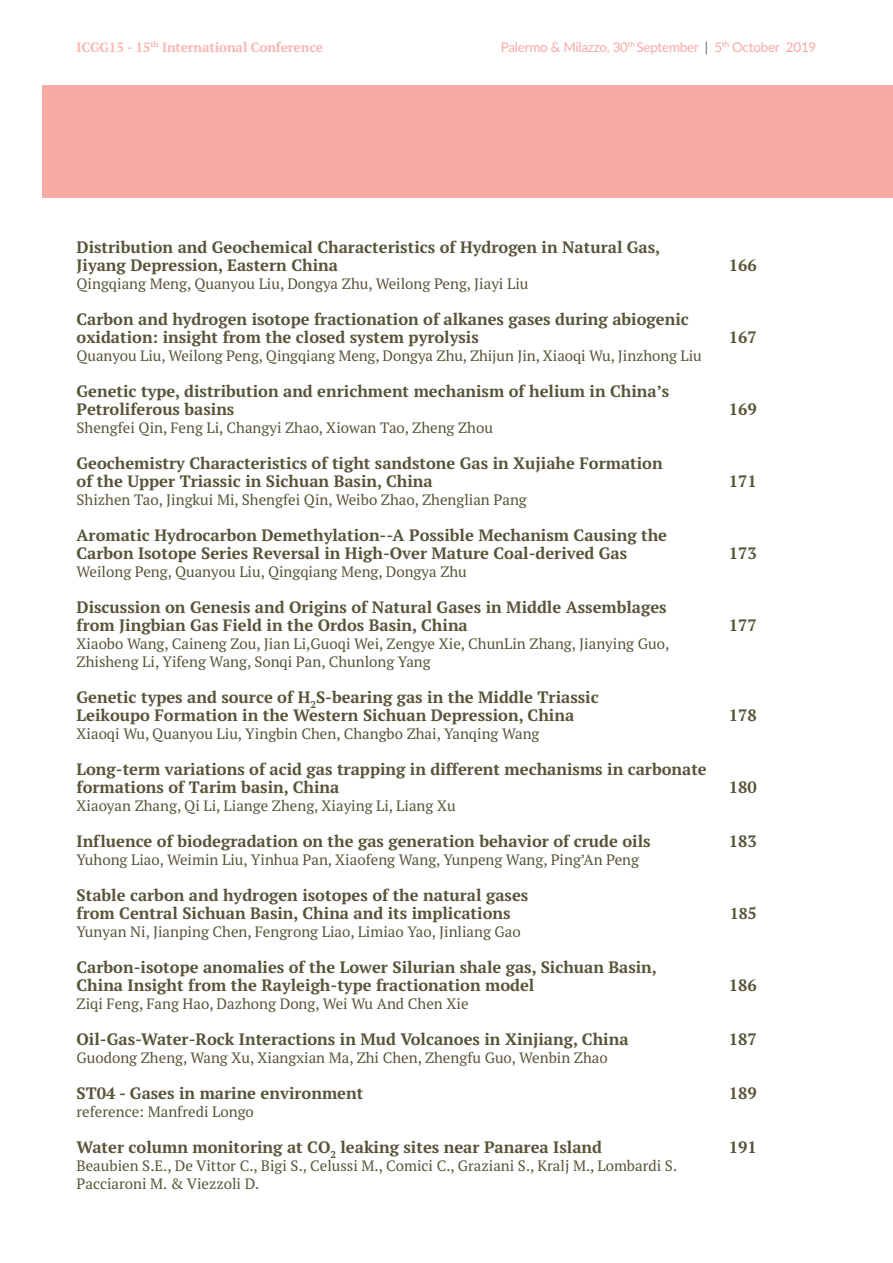
<style>
.page{position:relative;width:893px;height:1263px;background:#fff}
.page>*{position:absolute;margin:0;border:0;box-sizing:border-box;transform-origin:0 0}
.t1{font:700 16.5px/18px "PT Serif";color:#585439}
.t2{font:700 15.75px "PT Serif";color:#585439}
.t3{font:15px/18px "PT Serif";color:#585439}
.t4{font:13.5px "Lato";letter-spacing:-.02em;color:#f8aaa5}
.t5{font:700 13.5px "PT Serif";letter-spacing:-.01em;color:#f9b6b1}
.s1{color:#6a654c}
.s2{font-size:16.5px}
</style>
<div class="page">
<div style="left:43px;top:85px;width:850px;height:113px;background:#f8aaa5"></div>
<p class="t5" style="left:77px;top:42px;width:248px">ICGG15 - 15<sup>th</sup> International Conference</p>
<p class="t4" style="left:501px;top:41px;width:317px">Palermo &amp; Milazzo, 30<sup>th</sup> September <span class="s1">|</span> 5<sup>th</sup> October 2019</p>
<p class="t1" style="left:77px;top:239px;width:585px">Distribution and Geochemical Characteristics of Hydrogen in Natural Gas,<br>Jiyang Depression, Eastern China</p>
<p class="t3" style="left:77px;top:275px;width:453px">Qingqiang Meng, Quanyou Liu, Dongya Zhu, Weilong Peng, Jiayi Liu</p>
<p class="t1" style="left:77px;top:311px;width:614px">Carbon and hydrogen isotope fractionation of alkanes gases during abiogenic oxidation: insight from the closed system pyrolysis</p>
<p class="t3" style="left:77px;top:347px;width:627px">Quanyou Liu, Weilong Peng, Qingqiang Meng, Dongya Zhu, Zhijun Jin, Xiaoqi Wu, Jinzhong Liu</p>
<p class="t1" style="left:77px;top:383px;width:594px">Genetic type, distribution and enrichment mechanism of helium in China’s<br>Petroliferous basins</p>
<p class="t3" style="left:77px;top:419px;width:418px">Shengfei Qin, Feng Li, Changyi Zhao, Xiowan Tao, Zheng Zhou</p>
<p class="t1" style="left:77px;top:455px;width:588px">Geochemistry Characteristics of tight sandstone Gas in Xujiahe Formation of the Upper Triassic in Sichuan Basin, China</p>
<p class="t3" style="left:77px;top:491px;width:452px">Shizhen Tao, Jingkui Mi, Shengfei Qin, Weibo Zhao, Zhenglian Pang</p>
<p class="t1" style="left:77px;top:527px;width:592px">Aromatic Hydrocarbon Demethylation--A Possible Mechanism Causing the<br>Carbon Isotope Series Reversal in High-Over Mature Coal-derived Gas</p>
<p class="t3" style="left:77px;top:563px;width:392px">Weilong Peng, Quanyou Liu, Qingqiang Meng, Dongya Zhu</p>
<p class="t1" style="left:77px;top:599px;width:592px">Discussion on Genesis and Origins of Natural Gases in Middle Assemblages from Jingbian Gas Field in the Ordos Basin, China</p>
<p class="t3" style="left:77px;top:635px;width:594px">Xiaobo Wang, Caineng Zou, Jian Li,Guoqi Wei, Zengye Xie, ChunLin Zhang, Jianying Guo,<br>Zhisheng Li, Yifeng Wang, Sonqi Pan, Chunlong Yang</p>
<p class="t1" style="left:77px;top:689px;width:524px">Genetic types and source of H<sub>2</sub>S-bearing gas in the Middle Triassic<br>Leikoupo Formation in the Western Sichuan Depression, China</p>
<p class="t3" style="left:77px;top:725px;width:464px">Xiaoqi Wu, Quanyou Liu, Yingbin Chen, Changbo Zhai, Yanqing Wang</p>
<p class="t1" style="left:77px;top:761px;width:632px">Long-term variations of acid gas trapping in different mechanisms in carbonate formations of Tarim basin, China</p>
<p class="t1" style="left:729px;top:257px;width:29px">166</p>
<p class="t1" style="left:729px;top:329px;width:29px">167</p>
<p class="t1" style="left:729px;top:401px;width:29px">169</p>
<p class="t1" style="left:729px;top:473px;width:29px">171</p>
<p class="t1" style="left:729px;top:545px;width:29px">173</p>
<p class="t1" style="left:729px;top:617px;width:29px">177</p>
<p class="t1" style="left:729px;top:707px;width:29px">178</p>
<p class="t1" style="left:729px;top:779px;width:29px">180</p>
<p class="t3" style="left:77px;top:797px;width:381px">Xiaoyan Zhang, Qi Li, Liange Zheng, Xiaying Li, Liang Xu</p>
<p class="t1" style="left:77px;top:833px;width:576px">Influence of biodegradation on the gas generation behavior of crude oils</p>
<p class="t1" style="left:729px;top:833px;width:29px">183</p>
<p class="t3" style="left:77px;top:851px;width:564px">Yuhong Liao, Weimin Liu, Yinhua Pan, Xiaofeng Wang, Yunpeng Wang, Ping’An Peng</p>
<p class="t1" style="left:77px;top:887px;width:453px">Stable carbon and hydrogen isotopes of the natural gases from Central Sichuan Basin, China and its implications</p>
<p class="t2" style="left:730px;top:907px;width:29px">18<span class="s2">5</span></p>
<p class="t3" style="left:77px;top:923px;width:446px">Yunyan Ni, Jianping Chen, Fengrong Liao, Limiao Yao, Jinliang Gao</p>
<p class="t1" style="left:77px;top:959px;width:582px">Carbon-isotope anomalies of the Lower Silurian shale gas, Sichuan Basin,<br>China Insight from the Rayleigh-type fractionation model</p>
<p class="t1" style="left:729px;top:977px;width:29px">186</p>
<p class="t3" style="left:77px;top:995px;width:393px">Ziqi Feng, Fang Hao, Dazhong Dong, Wei Wu And Chen Xie</p>
<p class="t1" style="left:77px;top:1031px;width:554px">Oil-Gas-Water-Rock Interactions in Mud Volcanoes in Xinjiang, China</p>
<p class="t1" style="left:729px;top:1031px;width:29px">187</p>
<p class="t3" style="left:77px;top:1049px;width:533px">Guodong Zheng, Wang Xu, Xiangxian Ma, Zhi Chen, Zhengfu Guo, Wenbin Zhao</p>
<p class="t1" style="left:77px;top:1085px;width:288px">ST04 - Gases in marine environment</p>
<p class="t1" style="left:729px;top:1085px;width:29px">189</p>
<p class="t3" style="left:77px;top:1103px;width:179px">reference: Manfredi Longo</p>
<p class="t1" style="left:77px;top:1139px;width:527px">Water column monitoring at CO<sub>2</sub> leaking sites near Panarea Island</p>
<p class="t1" style="left:729px;top:1139px;width:29px">191</p>
<p class="t3" style="left:77px;top:1157px;width:602px">Beaubien S.E., De Vittor C., Bigi S., Celussi M., Comici C., Graziani S., Kralj M., Lombardi S.<br>Pacciaroni M. &amp; Viezzoli D.</p>
</div>
